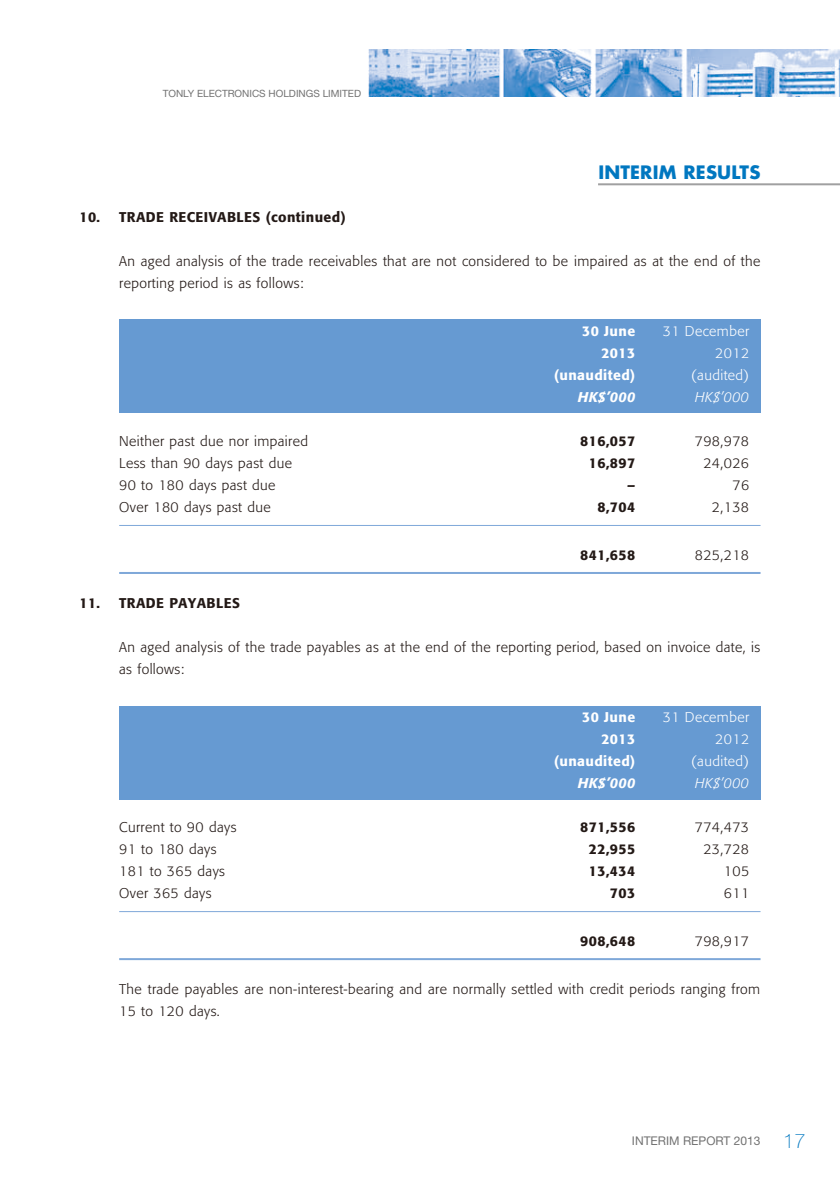
<style>
.page{position:relative;width:840px;height:1191px;background:#fff}
.page>*{position:absolute;margin:0;border:0;box-sizing:border-box;transform-origin:0 0}
.t1{font:700 18px "Futura Std";letter-spacing:.01em;color:#0077c0}
.t2{font:300 14px/22px "Formata";letter-spacing:.03em;color:#231916}
.t3{font:500 14px "Formata";letter-spacing:.03em;color:#231916}
.t4{font:300 14px "Formata";letter-spacing:.03em;color:#fff}
.t5{font:500 14px "Formata";letter-spacing:.03em;color:#fff}
.t6{font:italic 500 14px "Formata";letter-spacing:.03em;color:#fff}
.t7{font:italic 300 14px "Formata";letter-spacing:.03em;color:#fff}
.t8{font:12px "Helvetica Neue LT Std";color:#727272}
.t9{font:10px "Helvetica Neue LT Std";color:#727272}
.s1{font-weight:100;font-size:20px;color:#0077c0}
</style>
<div class="page">
<hr style="left:597px;top:183px;width:242px;height:2px;background:#a0a0a1">
<img style="left:369px;top:49px;width:470px;height:48px">
<div style="left:119px;top:320px;width:641px;height:93px;background:#669ad2"></div>
<hr style="left:119px;top:525px;width:641px;height:1px;background:#7fa8d9">
<hr style="left:119px;top:572px;width:641px;height:2px;background:#7fa8d9">
<div style="left:119px;top:706px;width:641px;height:93px;background:#669ad2"></div>
<hr style="left:119px;top:911px;width:641px;height:1px;background:#7fa8d9">
<hr style="left:119px;top:958px;width:641px;height:2px;background:#7fa8d9">
<p class="t9" style="left:163px;top:87px;width:200px">TONLY ELECTRONICS HOLDINGS LIMITED</p>
<p class="t1" style="left:598px;top:160px;width:163px">INTERIM RESULTS</p>
<p class="t3" style="left:79px;top:208px;width:267px">10. TRADE RECEIVABLES (continued)</p>
<p class="t2" style="left:119px;top:250px;width:642px">An aged analysis of the trade receivables that are not considered to be impaired as at the end of the reporting period is as follows:</p>
<p class="t5" style="left:582px;top:322px;width:54px">30 June</p>
<p class="t4" style="left:662px;top:323px;width:88px">31 December</p>
<p class="t5" style="left:601px;top:344px;width:35px">2013</p>
<p class="t4" style="left:714px;top:345px;width:35px">2012</p>
<p class="t5" style="left:553px;top:366px;width:83px">(unaudited)</p>
<p class="t4" style="left:691px;top:367px;width:59px">(audited)</p>
<p class="t6" style="left:577px;top:388px;width:59px">HK$’000</p>
<p class="t7" style="left:694px;top:389px;width:56px">HK$’000</p>
<p class="t2" style="left:119px;top:430px;width:190px">Neither past due nor impaired</p>
<p class="t3" style="left:580px;top:432px;width:56px">816,057</p>
<p class="t2" style="left:694px;top:430px;width:56px">798,978</p>
<p class="t2" style="left:119px;top:452px;width:174px">Less than 90 days past due</p>
<p class="t3" style="left:588px;top:454px;width:48px">16,897</p>
<p class="t2" style="left:703px;top:452px;width:47px">24,026</p>
<p class="t2" style="left:119px;top:474px;width:158px">90 to 180 days past due</p>
<p class="t3" style="left:626px;top:476px;width:10px">–</p>
<p class="t2" style="left:732px;top:474px;width:18px">76</p>
<p class="t2" style="left:119px;top:496px;width:153px">Over 180 days past due</p>
<p class="t3" style="left:597px;top:498px;width:39px">8,704</p>
<p class="t2" style="left:711px;top:496px;width:39px">2,138</p>
<p class="t3" style="left:580px;top:546px;width:56px">841,658</p>
<p class="t2" style="left:694px;top:544px;width:56px">825,218</p>
<p class="t3" style="left:79px;top:594px;width:162px">11. TRADE PAYABLES</p>
<p class="t2" style="left:119px;top:636px;width:642px">An aged analysis of the trade payables as at the end of the reporting period, based on invoice date, is as follows:</p>
<p class="t5" style="left:582px;top:708px;width:54px">30 June</p>
<p class="t4" style="left:662px;top:709px;width:88px">31 December</p>
<p class="t5" style="left:601px;top:730px;width:35px">2013</p>
<p class="t4" style="left:714px;top:731px;width:35px">2012</p>
<p class="t5" style="left:553px;top:752px;width:83px">(unaudited)</p>
<p class="t4" style="left:691px;top:753px;width:59px">(audited)</p>
<p class="t6" style="left:577px;top:774px;width:59px">HK$’000</p>
<p class="t7" style="left:694px;top:775px;width:56px">HK$’000</p>
<p class="t2" style="left:119px;top:816px;width:119px">Current to 90 days</p>
<p class="t3" style="left:580px;top:818px;width:56px">871,556</p>
<p class="t2" style="left:694px;top:816px;width:56px">774,473</p>
<p class="t2" style="left:119px;top:838px;width:99px">91 to 180 days</p>
<p class="t3" style="left:588px;top:840px;width:48px">22,955</p>
<p class="t2" style="left:703px;top:838px;width:47px">23,728</p>
<p class="t2" style="left:119px;top:860px;width:107px">181 to 365 days</p>
<p class="t3" style="left:588px;top:862px;width:48px">13,434</p>
<p class="t2" style="left:723px;top:860px;width:27px">105</p>
<p class="t2" style="left:119px;top:882px;width:94px">Over 365 days</p>
<p class="t3" style="left:609px;top:884px;width:27px">703</p>
<p class="t2" style="left:723px;top:882px;width:27px">611</p>
<p class="t3" style="left:580px;top:932px;width:56px">908,648</p>
<p class="t2" style="left:694px;top:930px;width:56px">798,917</p>
<p class="t2" style="left:119px;top:978px;width:642px">The trade payables are non-interest-bearing and are normally settled with credit periods ranging from<br>15 to 120 days.</p>
<p class="t8" style="left:631px;top:1134px;width:175px">INTERIM REPORT 2013 <span class="s1">17</span></p>
</div>
